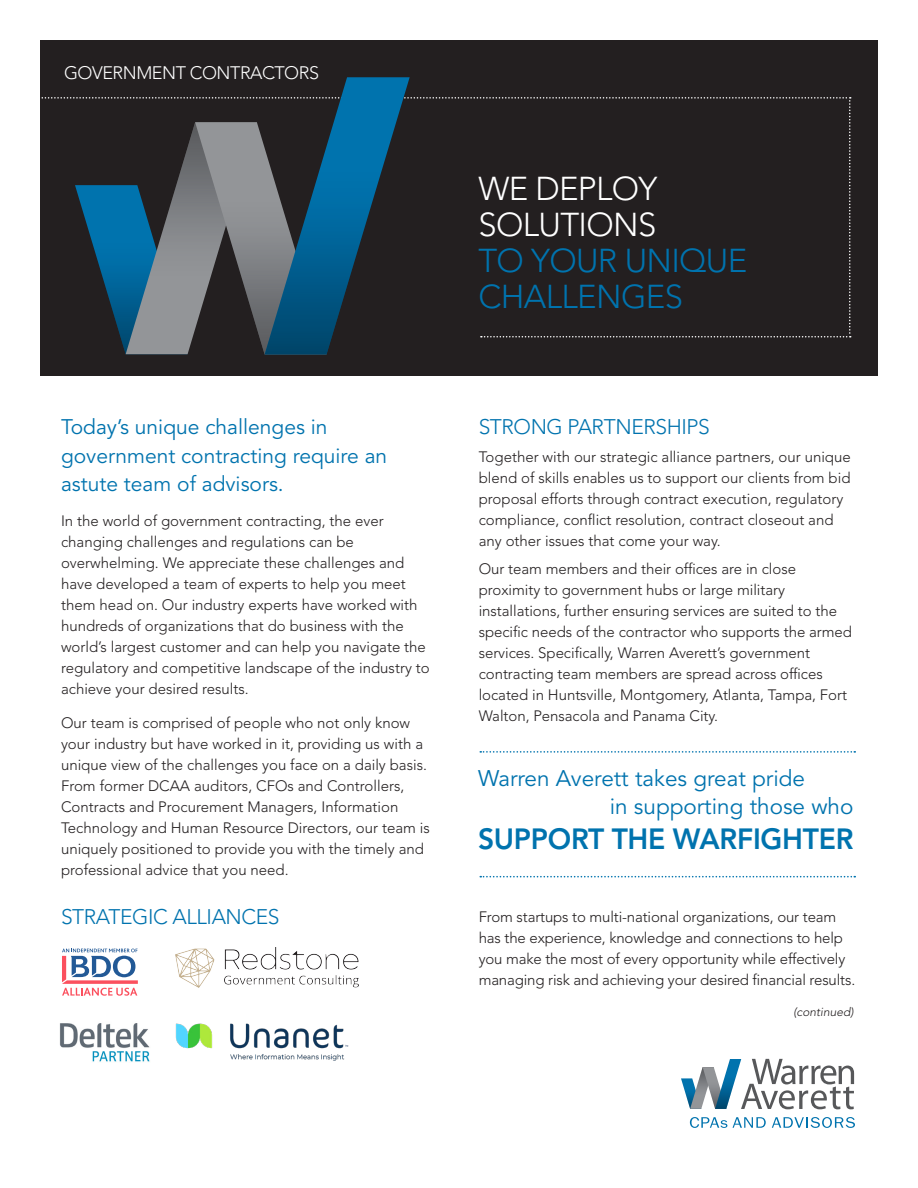
<style>
.page{position:relative;width:918px;height:1188px;background:#fff}
.page>*{position:absolute;margin:0;border:0;box-sizing:border-box;transform-origin:0 0}
.t1{font:300 32.85px/36px "Avenir LT Std";letter-spacing:-.02em;color:#0073ae}
.t2{font:800 29.1px "Avenir LT Std";letter-spacing:-.01em;color:#0073ae}
.t3{font:22.5px "Avenir LT Std";color:#0073ae}
.Body{font:21px/28.5px "Avenir LT Std";color:#0073ae}
.t4{font:300 21px "Avenir LT Std";letter-spacing:-.02em;color:#0073ae}
.t5{font:300 18px "Avenir LT Std";letter-spacing:-.025em;color:#fff}
.Body-2{font:300 15px/21px "Avenir LT Std";color:#231f20}
.Body-3{font:italic 300 12px "Avenir LT Std";color:#231f20}
.s1{color:#fff}
</style>
<div class="page">
<div style="left:40px;top:40px;width:838px;height:336px;background:#231f20"></div>
<svg style="left:480px;top:751px;width:375px;height:2px"></svg>
<svg style="left:480px;top:876px;width:375px;height:1px"></svg>
<svg style="left:690px;top:1117px;width:37px;height:11px"></svg>
<svg style="left:733px;top:1117px;width:33px;height:11px"></svg>
<svg style="left:772px;top:1117px;width:83px;height:11px"></svg>
<svg style="left:681px;top:1059px;width:173px;height:50px"></svg>
<svg style="left:715px;top:1059px;width:26px;height:50px"></svg>
<svg style="left:41px;top:97px;width:810px;height:258px"></svg>
<svg style="left:265px;top:77px;width:145px;height:277px"></svg>
<img style="left:175px;top:948px;width:183px;height:40px">
<img style="left:59px;top:1023px;width:91px;height:39px">
<svg style="left:62px;top:949px;width:76px;height:47px"></svg>
<img style="left:175px;top:1023px;width:174px;height:38px">
<p class="t5" style="left:64px;top:62px;width:257px">GOVERNMENT CONTRACTORS</p>
<p class="Body" style="left:61px;top:413px;width:328px">Today’s unique challenges in government contracting require an astute team of advisors.</p>
<p class="Body-2" style="left:61px;top:510px;width:370px">In the world of government contracting, the ever changing challenges and regulations can be overwhelming. We appreciate these challenges and have developed a team of experts to help you meet them head on. Our industry experts have worked with hundreds of organizations that do business with the world’s largest customer and can help you navigate the regulatory and competitive landscape of the industry to achieve your desired results.</p>
<p class="Body-2" style="left:61px;top:713px;width:370px">Our team is comprised of people who not only know your industry but have worked in it, providing us with a unique view of the challenges you face on a daily basis.<br>From former DCAA auditors, CFOs and Controllers, Contracts and Procurement Managers, Information Technology and Human Resource Directors, our team is uniquely positioned to provide you with the timely and professional advice that you need.</p>
<p class="t4" style="left:61px;top:905px;width:220px">STRATEGIC ALLIANCES</p>
<p class="t1" style="left:478px;top:171px;width:270px"><span class="s1">WE DEPLOY<br>SOLUTIONS<br></span>TO YOUR UNIQUE<br>CHALLENGES</p>
<p class="t4" style="left:479px;top:415px;width:233px">STRONG PARTNERSHIPS</p>
<p class="Body-2" style="left:479px;top:447px;width:374px">Together with our strategic alliance partners, our unique blend of skills enables us to support our clients from bid proposal efforts through contract execution, regulatory compliance, conflict resolution, contract closeout and any other issues that come your way.</p>
<p class="Body-2" style="left:479px;top:558px;width:375px">Our team members and their offices are in close proximity to government hubs or large military installations, further ensuring services are suited to the specific needs of the contractor who supports the armed services. Specifically, Warren Averett’s government contracting team members are spread across offices located in Huntsville, Montgomery, Atlanta, Tampa, Fort Walton, Pensacola and Panama City.</p>
<p class="t3" style="left:478px;top:766px;width:328px">Warren Averett takes great pride</p>
<p class="t3" style="left:610px;top:793px;width:245px">in supporting those who</p>
<p class="t2" style="left:478px;top:821px;width:377px">SUPPORT THE WARFIGHTER</p>
<p class="Body-2" style="left:479px;top:906px;width:378px">From startups to multi-national organizations, our team has the experience, knowledge and connections to help you make the most of every opportunity while effectively managing risk and achieving your desired financial results.</p>
<p class="Body-3" style="left:793px;top:1004px;width:62px">(continued)</p>
</div>
